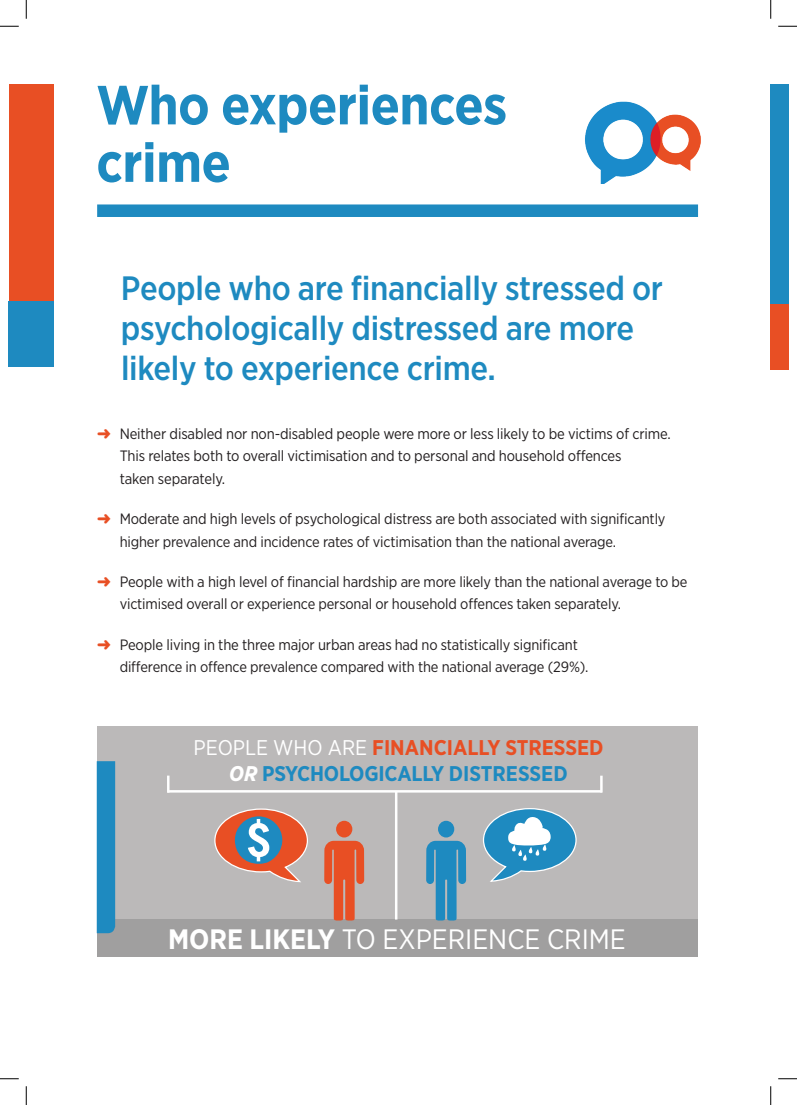
<style>
.page{position:relative;width:797px;height:1105px;background:#fff}
.page>*{position:absolute;margin:0;border:0;box-sizing:border-box;transform-origin:0 0}
.t1{font:700 55px/57.5px "Gotham Narrow";letter-spacing:-.01em;color:#1e8ac0}
.t2{font:500 33.75px/40px "Gotham Narrow";letter-spacing:-.01em;color:#1e8ac0}
.t3{font:28px "Gotham Narrow";color:#fff}
.t4{font:700 21.25px/26.2px "Gotham Narrow";color:#1e8ac0;text-align:center}
.t5{font:15px/22.5px "Gotham Narrow";letter-spacing:-.01em;color:#231f20}
.t6{font:14.88px "Gotham Narrow";letter-spacing:-.01em;color:#231f20}
.s1{color:#e84f24}
.s2{font-size:14.88px}
.s3{font-weight:400;color:#fff}
.s4{font-style:italic;color:#fff}
.s5{font-weight:700}
</style>
<div class="page">
<div style="left:9px;top:84px;width:45px;height:220px;background:#e84f24"></div>
<div style="left:97px;top:204px;width:601px;height:13px;background:#1e8ac0"></div>
<img style="left:585px;top:101px;width:116px;height:83px">
<div style="left:770px;top:84px;width:18px;height:220px;background:#1e8ac0"></div>
<div style="left:9px;top:302px;width:45px;height:65px;background:#1e8ac0"></div>
<div style="left:770px;top:304px;width:18px;height:66px;background:#e84f24"></div>
<div style="left:97px;top:727px;width:600px;height:195px;background:#bbb9b9"></div>
<div style="left:97px;top:920px;width:600px;height:37px;background:#a09f9f"></div>
<svg style="left:324px;top:841px;width:40px;height:80px"></svg>
<div style="left:336px;top:821px;width:16px;height:16px;background:#e84f24;border-radius:50%"></div>
<svg style="left:426px;top:841px;width:40px;height:80px"></svg>
<div style="left:438px;top:821px;width:16px;height:16px;background:#1e8ac0;border-radius:50%"></div>
<svg style="left:483px;top:808px;width:94px;height:74px"></svg>
<svg style="left:214px;top:808px;width:94px;height:75px"></svg>
<div style="left:97px;top:761px;width:18px;height:172px;background:#1e8ac0"></div>
<hr style="left:395px;top:792px;width:2px;height:127px;background:#fff">
<hr style="left:167px;top:790px;width:435px;height:3px;background:#fff">
<svg style="left:167px;top:776px;width:2px;height:17px"></svg>
<svg style="left:600px;top:776px;width:2px;height:14px"></svg>
<svg style="left:0;top:25px;width:19px;height:2px"></svg>
<svg style="left:778px;top:25px;width:19px;height:2px"></svg>
<svg style="left:0;top:1078px;width:19px;height:1px"></svg>
<svg style="left:778px;top:1078px;width:19px;height:1px"></svg>
<svg style="left:25px;top:0;width:2px;height:19px"></svg>
<svg style="left:25px;top:1086px;width:2px;height:19px"></svg>
<svg style="left:770px;top:0;width:1px;height:19px"></svg>
<svg style="left:770px;top:1086px;width:1px;height:19px"></svg>
<h1 class="t1" style="left:96px;top:76px;width:412px">Who experiences crime</h1>
<h2 class="t2" style="left:121px;top:268px;width:543px">People who are financially stressed or psychologically distressed are more likely to experience crime.</h2>
<p class="t5" style="left:120px;top:422px;width:552px;text-indent:-22px"><span class="s1">➜</span> Neither disabled nor non-disabled people were more or less likely to be victims of crime.<br>This relates both to overall victimisation and to personal and household offences<br>taken separately.</p>
<p class="t5" style="left:97px;top:507px;width:570px"><span class="s1">➜</span> Moderate and high levels of psychological distress <span class="s2">are both associated with significantly</span></p>
<p class="t6" style="left:120px;top:532px;width:498px">higher prevalence and incidence rates of victimisation than the national average.</p>
<p class="t5" style="left:97px;top:570px;width:592px"><span class="s1">➜</span> People with a high level of financial hardship <span class="s2">are more likely than the national average to be</span></p>
<p class="t6" style="left:120px;top:595px;width:503px">victimised overall or experience personal or household offences taken separately.</p>
<p class="t5" style="left:97px;top:633px;width:482px"><span class="s1">➜</span> People living in the three major urban areas <span class="s2">had no statistically significant</span></p>
<p class="t6" style="left:120px;top:658px;width:470px">difference in offence prevalence compared with the national average (29%).</p>
<h3 class="t4" style="left:193px;top:734px;width:411px"><span class="s3">PEOPLE WHO ARE</span> <span class="s1">FINANCIALLY STRESSED<br></span><span class="s4">OR</span> PSYCHOLOGICALLY DISTRESSED</h3>
<h3 class="t3" style="left:168px;top:921px;width:459px"><span class="s5">MORE LIKELY</span> TO EXPERIENCE CRIME</h3>
</div>
